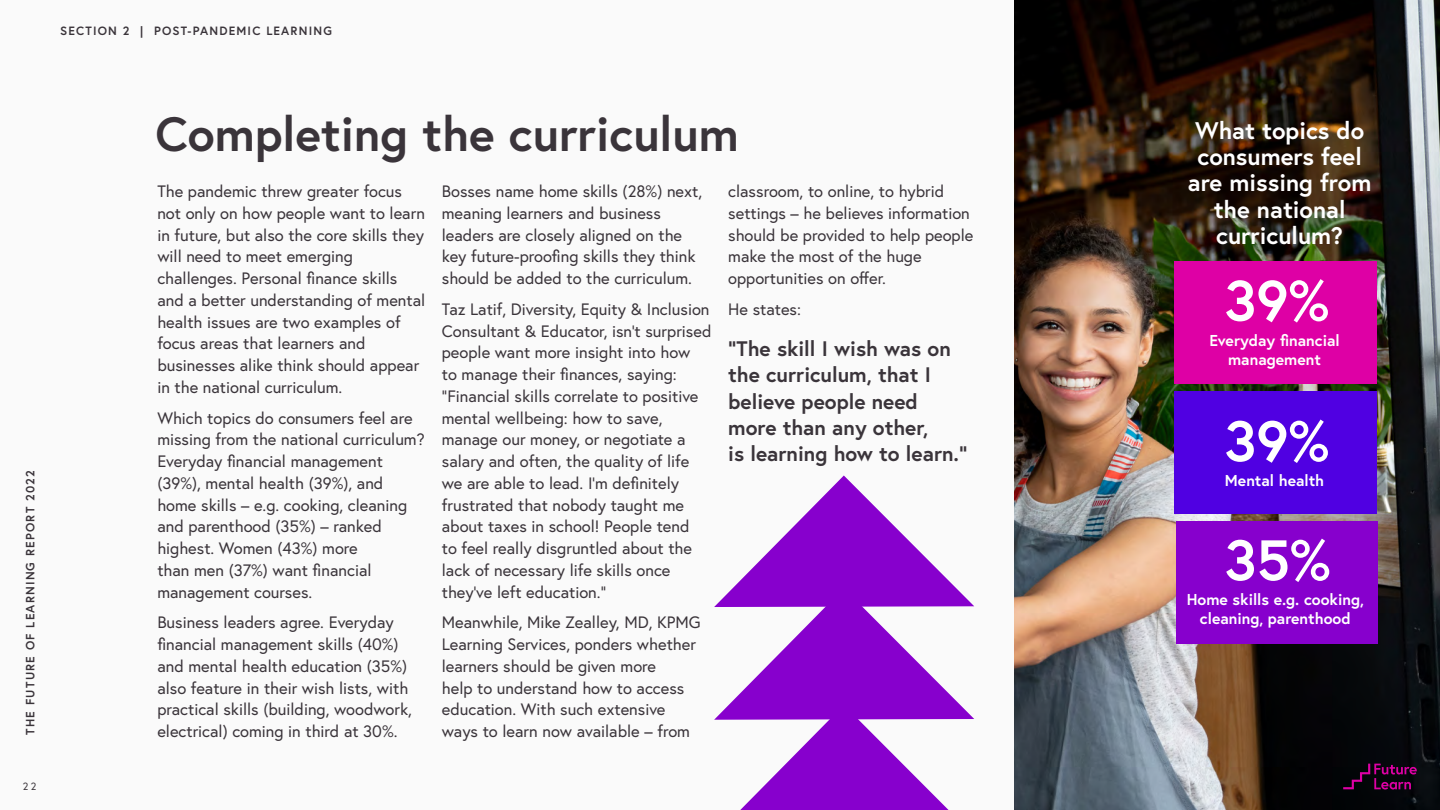
<style>
.page{position:relative;width:1440px;height:810px;background:#fafafa}
.page>*{position:absolute;margin:0;border:0;box-sizing:border-box;transform-origin:0 0}
.t1{font:700 57px "Europa";color:#fff}
.t2{font:700 48px "Europa";color:#3a343a}
.t3{font:700 24px/26.2px "Europa";color:#fff;text-align:center}
.t4{font:700 21px/26.2px "Europa";color:#3a343a}
.t5{font:16.5px/21.8px "Europa";color:#3a343a}
.t6{font:700 15.75px/18.8px "Europa";color:#fff;text-align:center}
.t7{font:700 12px "Europa";letter-spacing:.1em;color:#3a343a}
.t8{font:10.5px "Europa";color:#3a343a}
</style>
<div class="page">
<img style="left:1015px;top:0;width:425px;height:810px">
<div style="left:1174px;top:261px;width:203px;height:123px;background:#de00a5"></div>
<div style="left:1174px;top:391px;width:203px;height:123px;background:#5000e2"></div>
<div style="left:1176px;top:521px;width:201px;height:123px;background:#8700cd"></div>
<svg style="left:714px;top:476px;width:260px;height:334px"></svg>
<svg style="left:1343px;top:764px;width:74px;height:26px;background:#33042b"></svg>
<p class="t7" style="left:60px;top:22px;width:273px">SECTION 2 | POST-PANDEMIC LEARNING</p>
<p class="t7" style="left:22px;top:735px;width:266px;rotate:-90deg">THE FUTURE OF LEARNING REPORT 2022</p>
<p class="t8" style="left:23px;top:780px;width:15px">22</p>
<h2 class="t2" style="left:155px;top:101px;width:585px">Completing the curriculum</h2>
<p class="t5" style="left:157px;top:180px;width:270px">The pandemic threw greater focus not only on how people want to learn in future, but also the core skills they will need to meet emerging challenges. Personal finance skills and a better understanding of mental health issues are two examples of focus areas that learners and businesses alike think should appear in the national curriculum.</p>
<p class="t5" style="left:157px;top:407px;width:269px">Which topics do consumers feel are missing from the national curriculum?<br>Everyday financial management (39%), mental health (39%), and home skills – e.g. cooking, cleaning and parenthood (35%) – ranked highest. Women (43%) more<br>than men (37%) want financial management courses.</p>
<p class="t5" style="left:157px;top:611px;width:256px">Business leaders agree. Everyday financial management skills (40%) and mental health education (35%) also feature in their wish lists, with practical skills (building, woodwork, electrical) coming in third at 30%.</p>
<p class="t5" style="left:728px;top:180px;width:247px">classroom, to online, to hybrid settings – he believes information should be provided to help people make the most of the huge opportunities on offer.</p>
<p class="t5" style="left:728px;top:298px;width:74px">He states:</p>
<p class="t4" style="left:728px;top:335px;width:241px">“The skill I wish was on the curriculum, that I believe people need more than any other,<br>is learning how to learn.”</p>
<p class="t5" style="left:442px;top:180px;width:262px">Bosses name home skills (28%) next, meaning learners and business leaders are closely aligned on the key future-proofing skills they think should be added to the curriculum.</p>
<p class="t5" style="left:442px;top:298px;width:271px">Taz Latif, Diversity, Equity &amp; Inclusion Consultant &amp; Educator, isn’t surprised people want more insight into how<br>to manage their finances, saying: “Financial skills correlate to positive mental wellbeing: how to save, manage our money, or negotiate a salary and often, the quality of life we are able to lead. I’m definitely frustrated that nobody taught me about taxes in school! People tend<br>to feel really disgruntled about the lack of necessary life skills once they’ve left education.”</p>
<p class="t5" style="left:442px;top:611px;width:260px">Meanwhile, Mike Zealley, MD, KPMG<br>Learning Services, ponders whether learners should be given more<br>help to understand how to access education. With such extensive ways to learn now available – from</p>
<h3 class="t3" style="left:1188px;top:117px;width:185px">What topics do consumers feel are missing from the national curriculum?</h3>
<h1 class="t1" style="left:1224px;top:262px;width:107px">39%</h1>
<p class="t6" style="left:1209px;top:331px;width:132px">Everyday financial management</p>
<h1 class="t1" style="left:1224px;top:402px;width:107px">39%</h1>
<p class="t6" style="left:1225px;top:471px;width:101px">Mental health</p>
<h1 class="t1" style="left:1224px;top:521px;width:108px">35%</h1>
<p class="t6" style="left:1187px;top:590px;width:179px">Home skills e.g. cooking, cleaning, parenthood</p>
</div>
